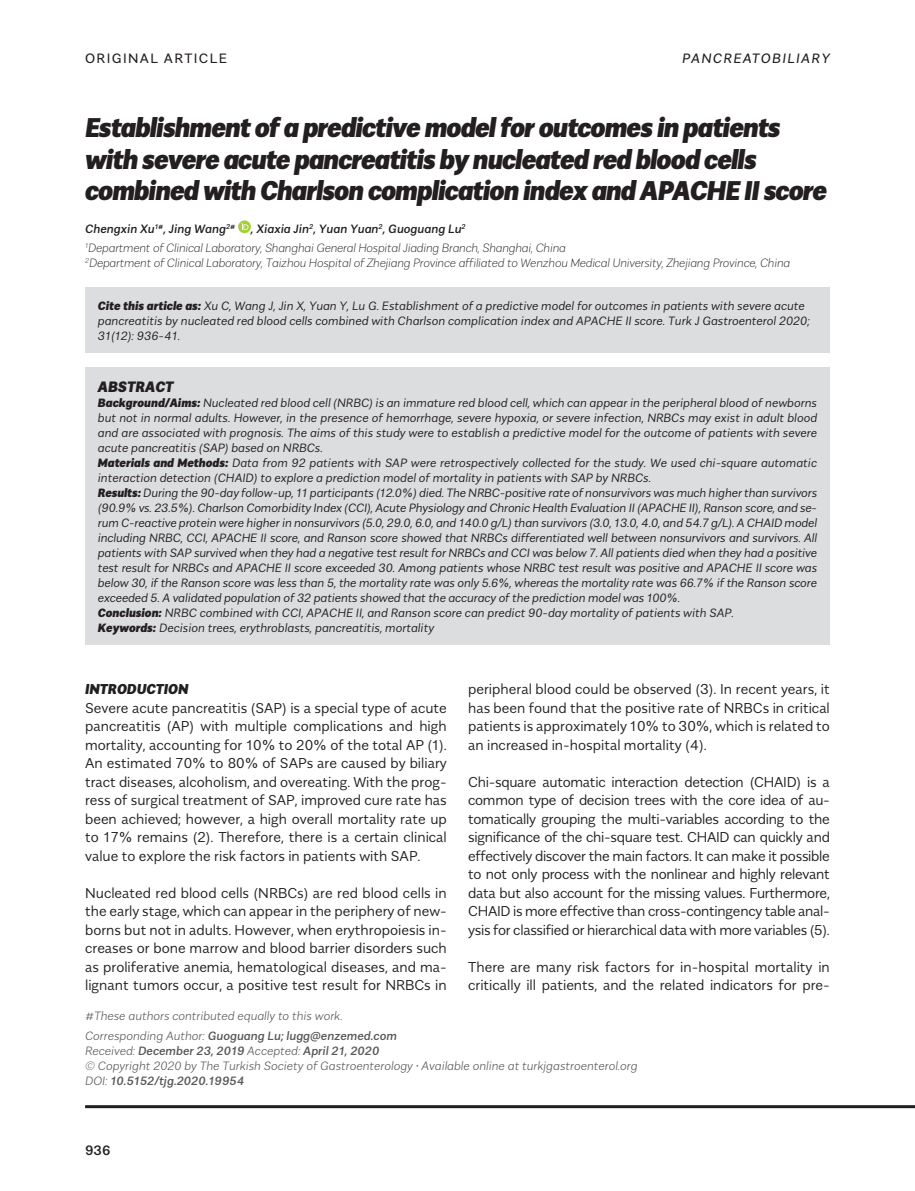
<style>
.page{position:relative;width:915px;height:1191px;background:#fff}
.page>*{position:absolute;margin:0;border:0;box-sizing:border-box;transform-origin:0 0}
.t1{font:italic 900 27px/31.5px "Alergia Normal";letter-spacing:-.035em;color:#231f20}
.t2{font:italic 900 15px "Alergia Normal";color:#231f20}
.t3{font:300 14.25px/18.5px "Alergia Normal";color:#231f20;text-align:justify}
.t4{font:italic 900 14.25px "Alergia Normal";color:#231f20}
.t5{font:italic 13.5px "Alergia Normal";letter-spacing:.1em;color:#231f20}
.t6{font:13.5px "Alergia Normal";letter-spacing:.1em;color:#231f20}
.Text_copy_justificat{font:500 13.5px "Alergia Normal";color:#231f20}
.t7{font:italic 300 12px/15px "Alergia Normal";color:#231f20;text-align:justify}
.t8{font:italic 300 expanded 12px "Alergia Normal";letter-spacing:-.015em;color:#231f20}
.t9{font:italic 200 12px "Alergia Normal";color:#57585a}
.t10{font:italic 500 12px "Alergia Normal";color:#57585a}
.t11{font:italic 500 12px "Alergia Normal";color:#231f20}
.s1{font-weight:900}
.s2{font-weight:200}
</style>
<div class="page">
<svg style="left:238px;top:220px;width:13px;height:13px"></svg>
<svg style="left:241px;top:223px;width:7px;height:7px"></svg>
<div style="left:85px;top:367px;width:744px;height:277px;background:#dcdddf"></div>
<hr style="left:85px;top:1105px;width:829px;height:3px;background:#231f20">
<div style="left:85px;top:287px;width:744px;height:66px;background:#dcdddf"></div>
<p class="t6" style="left:85px;top:48px;width:143px">ORIGINAL ARTICLE</p>
<p class="t5" style="left:682px;top:48px;width:149px">PANCREATOBILIARY</p>
<p class="t1" style="left:85px;top:109px;width:743px">Establishment of a predictive model for outcomes in patients with severe acute pancreatitis by nucleated red blood cells combined with Charlson complication index and APACHE II score</p>
<p class="t11" style="left:85px;top:220px;width:152px">Chengxin Xu<sup>1#</sup>, Jing Wang<sup>2#</sup></p>
<p class="t11" style="left:251px;top:220px;width:216px">, Xiaxia Jin<sup>2</sup>, Yuan Yuan<sup>2</sup>, Guoguang Lu<sup>2</sup></p>
<p class="t8" style="left:85px;top:239px;width:482px"><sup>1</sup>Department of Clinical Laboratory, Shanghai General Hospital Jiading Branch, Shanghai, China</p>
<p class="t8" style="left:85px;top:254px;width:706px"><sup>2</sup>Department of Clinical Laboratory, Taizhou Hospital of Zhejiang Province affiliated to Wenzhou Medical University, Zhejiang Province, China</p>
<p class="t7" style="left:98px;top:297px;width:713px;text-align:left"><span class="s1">Cite this article as:</span> Xu C, Wang J, Jin X, Yuan Y, Lu G. Establishment of a predictive model for outcomes in patients with severe acute pancreatitis by nucleated red blood cells combined with Charlson complication index and APACHE II score. Turk J Gastroenterol 2020;<br>31(12): 936-41.</p>
<p class="t2" style="left:98px;top:374px;width:77px">ABSTRACT</p>
<p class="t7" style="left:98px;top:394px;width:720px"><span class="s1">Background/Aims:</span> Nucleated red blood cell (NRBC) is an immature red blood cell, which can appear in the peripheral blood of newborns but not in normal adults. However, in the presence of hemorrhage, severe hypoxia, or severe infection, NRBCs may exist in adult blood and are associated with prognosis. The aims of this study were to establish a predictive model for the outcome of patients with severe acute pancreatitis (SAP) based on NRBCs.</p>
<p class="t7" style="left:98px;top:454px;width:720px"><span class="s1">Materials and Methods:</span> Data from 92 patients with SAP were retrospectively collected for the study. We used chi-square automatic interaction detection (CHAID) to explore a prediction model of mortality in patients with SAP by NRBCs.</p>
<p class="t7" style="left:98px;top:484px;width:720px"><span class="s1">Results:</span> During the 90-day follow-up, 11 participants (12.0%) died. The NRBC-positive rate of nonsurvivors was much higher than survivors (90.9% vs. 23.5%). Charlson Comorbidity Index (CCI), Acute Physiology and Chronic Health Evaluation II (APACHE II), Ranson score, and se&shy;rum C-reactive protein were higher in nonsurvivors (5.0, 29.0, 6.0, and 140.0 g/L) than survivors (3.0, 13.0, 4.0, and 54.7 g/L). A CHAID model including NRBC, CCI, APACHE II score, and Ranson score showed that NRBCs differentiated well between nonsurvivors and survivors. All patients with SAP survived when they had a negative test result for NRBCs and CCI was below 7. All patients died when they had a positive test result for NRBCs and APACHE II score exceeded 30. Among patients whose NRBC test result was positive and APACHE II score was below 30, if the Ranson score was less than 5, the mortality rate was only 5.6%, whereas the mortality rate was 66.7% if the Ranson score exceeded 5. A validated population of 32 patients showed that the accuracy of the prediction model was 100%.</p>
<p class="t7" style="left:98px;top:604px;width:637px"><span class="s1">Conclusion:</span> NRBC combined with CCI, APACHE II, and Ranson score can predict 90-day mortality of patients with SAP.</p>
<p class="t7" style="left:98px;top:619px;width:337px"><span class="s1">Keywords:</span> Decision trees, erythroblasts, pancreatitis, mortality</p>
<p class="t4" style="left:85px;top:677px;width:105px">INTRODUCTION</p>
<p class="t3" style="left:85px;top:697px;width:363px">Severe acute pancreatitis (SAP) is a special type of acute pancreatitis (AP) with multiple complications and high mortality, accounting for 10% to 20% of the total AP (1).<br>An estimated 70% to 80% of SAPs are caused by biliary tract diseases, alcoholism, and overeating. With the prog&shy;ress of surgical treatment of SAP, improved cure rate has been achieved; however, a high overall mortality rate up to 17% remains (2). Therefore, there is a certain clinical value to explore the risk factors in patients with SAP.</p>
<p class="t3" style="left:85px;top:882px;width:363px">Nucleated red blood cells (NRBCs) are red blood cells in the early stage, which can appear in the periphery of new&shy;borns but not in adults. However, when erythropoiesis in&shy;creases or bone marrow and blood barrier disorders such as proliferative anemia, hematological diseases, and ma&shy;lignant tumors occur, a positive test result for NRBCs in</p>
<p class="t3" style="left:468px;top:679px;width:363px">peripheral blood could be observed (3). In recent years, it has been found that the positive rate of NRBCs in critical patients is approximately 10% to 30%, which is related to an increased in-hospital mortality (4).</p>
<p class="t3" style="left:468px;top:771px;width:363px">Chi-square automatic interaction detection (CHAID) is a common type of decision trees with the core idea of au&shy;tomatically grouping the multi-variables according to the significance of the chi-square test. CHAID can quickly and effectively discover the main factors. It can make it possible to not only process with the nonlinear and highly relevant data but also account for the missing values. Furthermore, CHAID is more effective than cross-contingency table anal&shy;ysis for classified or hierarchical data with more variables (5).</p>
<p class="t3" style="left:468px;top:956px;width:363px">There are many risk factors for in-hospital mortality in critically ill patients, and the related indicators for pre-</p>
<p class="t9" style="left:85px;top:1007px;width:259px">#These authors contributed equally to this work.</p>
<p class="t10" style="left:85px;top:1026px;width:313px"><span class="s2">Corresponding Author:</span> Guoguang Lu; lugg@enzemed.com</p>
<p class="t10" style="left:85px;top:1041px;width:295px"><span class="s2">Received:</span> December 23, 2019 <span class="s2">Accepted:</span> April 21, 2020</p>
<p class="t9" style="left:85px;top:1056px;width:554px">© Copyright 2020 by The Turkish Society of Gastroenterology • Available online at turkjgastroenterol.org</p>
<p class="t10" style="left:85px;top:1071px;width:161px"><span class="s2">DOI:</span> 10.5152/tjg.2020.19954</p>
<p class="Text_copy_justificat" style="left:85px;top:1139px;width:27px">936</p>
</div>
